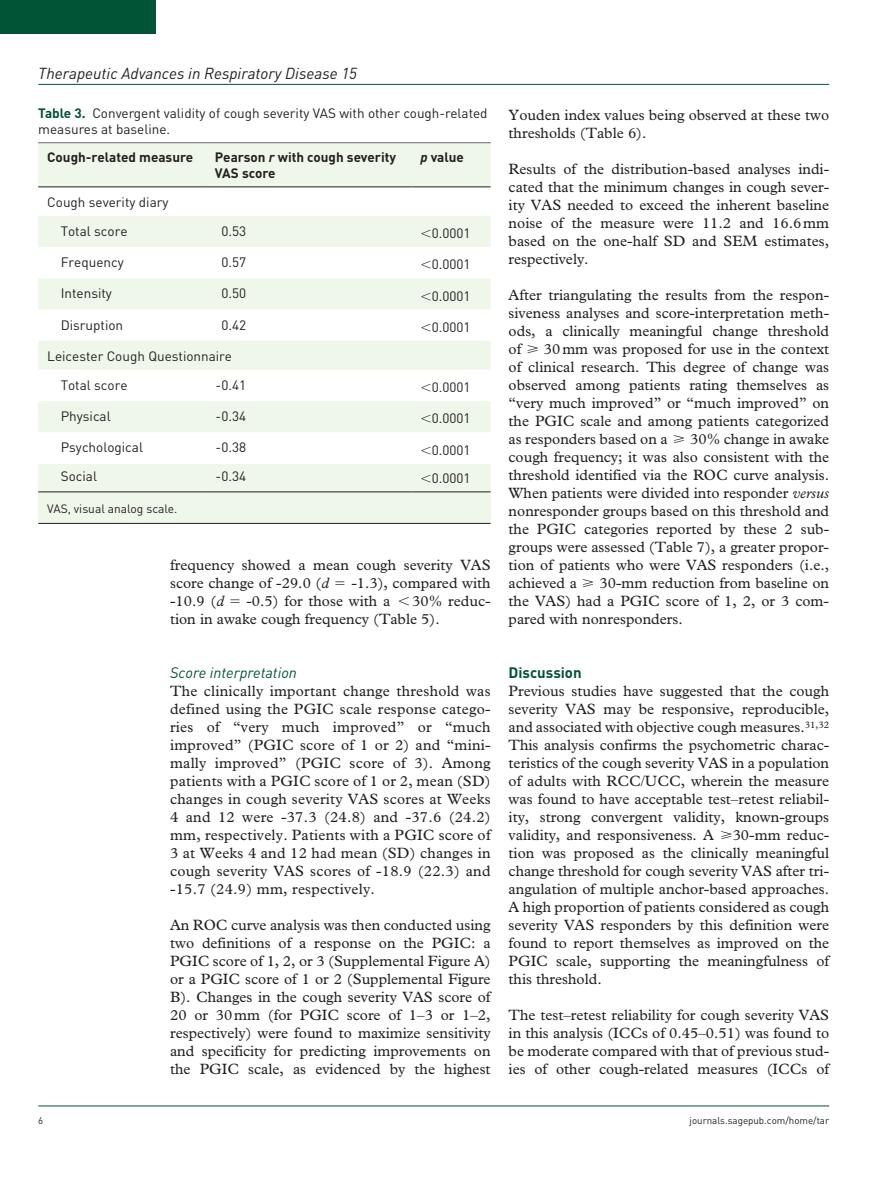
<style>
.page{position:relative;width:893px;height:1191px;background:#fff}
.page>*{position:absolute;margin:0;border:0;box-sizing:border-box;transform-origin:0 0}
.t1{font:italic 15.75px "DIN";color:#231f20}
.t2{font:15px/18px "Plantin Std";color:#231f20;text-align:justify}
.t3{font:italic 15px "DIN";color:#015436}
.t4{font:700 15px "DIN";color:#015436}
.t5{font:13.5px/29px "DIN";color:#231f20}
.t6{font:700 13.5px/15.8px "DIN";color:#231f20}
.t7{font:12px "DIN";color:#231f20}
.t8{font:9.75px "DIN";color:#231f20}
.s1{font-weight:700;color:#015436}
.s2{font-style:italic}
</style>
<div class="page">
<hr style="left:38px;top:84px;width:791px;height:1px;background:#015436">
<hr style="left:38px;top:1105px;width:791px;height:1px;background:#015436">
<div style="left:0;top:0;width:155px;height:34px;background:#015436"></div>
<div style="left:38px;top:491px;width:453px;height:32px;background:#eff7ea"></div>
<hr style="left:38px;top:523px;width:453px;height:1px;background:#231f20">
<div style="left:38px;top:143px;width:453px;height:348px;background:#eff7ea"></div>
<svg style="left:38px;top:187px;width:453px;height:276px"></svg>
<hr style="left:38px;top:186px;width:168px;height:1px;background:#231f20">
<hr style="left:206px;top:186px;width:205px;height:1px;background:#231f20">
<hr style="left:411px;top:186px;width:80px;height:1px;background:#231f20">
<hr style="left:38px;top:491px;width:168px;height:1px;background:#231f20">
<hr style="left:206px;top:491px;width:205px;height:1px;background:#231f20">
<hr style="left:411px;top:491px;width:80px;height:1px;background:#231f20">
<svg style="left:422px;top:230px;width:9px;height:8px"></svg>
<svg style="left:422px;top:261px;width:9px;height:8px"></svg>
<svg style="left:422px;top:292px;width:9px;height:8px"></svg>
<svg style="left:422px;top:324px;width:9px;height:7px"></svg>
<svg style="left:422px;top:384px;width:9px;height:8px"></svg>
<svg style="left:422px;top:415px;width:9px;height:8px"></svg>
<svg style="left:422px;top:446px;width:9px;height:8px"></svg>
<svg style="left:422px;top:475px;width:9px;height:7px"></svg>
<p class="t1" style="left:38px;top:63px;width:320px">Therapeutic Advances in Respiratory Disease 15</p>
<p class="t5" style="left:38px;top:105px;width:451px;line-height:15.8px"><span class="s1">Table 3.</span> Convergent validity of cough severity VAS with other cough-related measures at baseline.</p>
<p class="t6" style="left:47px;top:149px;width:147px">Cough-related measure</p>
<p class="t6" style="left:215px;top:149px;width:183px">Pearson <span class="s2">r</span> with cough severity<br>VAS score</p>
<p class="t6" style="left:420px;top:149px;width:45px"><span class="s2">p</span> value</p>
<p class="t5" style="left:61px;top:187px;width:109px;text-indent:-14px">Cough severity diary<br>Total score</p>
<p class="t5" style="left:221px;top:216px;width:26px">0.53</p>
<p class="t5" style="left:432px;top:218px;width:40px">0.0001</p>
<p class="t5" style="left:61px;top:247px;width:65px">Frequency</p>
<p class="t5" style="left:221px;top:247px;width:26px">0.57</p>
<p class="t5" style="left:432px;top:250px;width:40px">0.0001</p>
<p class="t5" style="left:61px;top:279px;width:53px">Intensity</p>
<p class="t5" style="left:221px;top:279px;width:26px">0.50</p>
<p class="t5" style="left:432px;top:281px;width:40px">0.0001</p>
<p class="t5" style="left:61px;top:310px;width:64px">Disruption</p>
<p class="t5" style="left:221px;top:310px;width:26px">0.42</p>
<p class="t5" style="left:432px;top:312px;width:40px">0.0001</p>
<p class="t5" style="left:61px;top:341px;width:173px;text-indent:-14px">Leicester Cough Questionnaire<br>Total score</p>
<p class="t5" style="left:216px;top:370px;width:32px">-0.41</p>
<p class="t5" style="left:432px;top:372px;width:40px">0.0001</p>
<p class="t5" style="left:61px;top:401px;width:51px">Physical</p>
<p class="t5" style="left:216px;top:401px;width:32px">-0.34</p>
<p class="t5" style="left:432px;top:404px;width:40px">0.0001</p>
<p class="t5" style="left:61px;top:433px;width:84px">Psychological</p>
<p class="t5" style="left:216px;top:433px;width:32px">-0.38</p>
<p class="t5" style="left:432px;top:435px;width:40px">0.0001</p>
<p class="t5" style="left:61px;top:461px;width:38px">Social</p>
<p class="t5" style="left:216px;top:461px;width:32px">-0.34</p>
<p class="t5" style="left:432px;top:463px;width:40px">0.0001</p>
<p class="t7" style="left:47px;top:501px;width:132px">VAS, visual analog scale.</p>
<p class="t2" style="left:170px;top:556px;width:322px">frequency showed a mean cough severity VAS score change of -29.0 (<span class="s2">d</span></p>
<p class="t2" style="left:351px;top:574px;width:141px">-1.3), compared with</p>
<p class="t2" style="left:170px;top:592px;width:55px">-10.9 (<span class="s2">d</span></p>
<p class="t2" style="left:246px;top:592px;width:145px">-0.5) for those with a</p>
<p class="t2" style="left:170px;top:592px;width:322px;text-indent:242px">30% reduc&shy;tion in awake cough frequency (Table 5).</p>
<p class="t3" style="left:170px;top:663px;width:128px">Score interpretation</p>
<p class="t2" style="left:170px;top:682px;width:322px">The clinically important change threshold was defined using the PGIC scale response catego&shy;ries of “very much improved” or “much improved” (PGIC score of 1 or 2) and “mini&shy;mally improved” (PGIC score of 3). Among patients with a PGIC score of 1 or 2, mean (SD) changes in cough severity VAS scores at Weeks 4 and 12 were -37.3 (24.8) and -37.6 (24.2) mm, respectively. Patients with a PGIC score of 3 at Weeks 4 and 12 had mean (SD) changes in cough severity VAS scores of -18.9 (22.3) and -15.7 (24.9) mm, respectively.</p>
<p class="t2" style="left:170px;top:916px;width:322px">An ROC curve analysis was then conducted using two definitions of a response on the PGIC: a PGIC score of 1, 2, or 3 (Supplemental Figure A) or a PGIC score of 1 or 2 (Supplemental Figure B). Changes in the cough severity VAS score of 20 or 30mm (for PGIC score of 1–3 or 1–2, respectively) were found to maximize sensitivity and specificity for predicting improvements on the PGIC scale, as evidenced by the highest</p>
<p class="t2" style="left:509px;top:106px;width:322px">Youden index values being observed at these two thresholds (Table 6).</p>
<p class="t2" style="left:509px;top:160px;width:322px">Results of the distribution-based analyses indi&shy;cated that the minimum changes in cough sever&shy;ity VAS needed to exceed the inherent baseline noise of the measure were 11.2 and 16.6mm based on the one-half SD and SEM estimates, respectively.</p>
<p class="t2" style="left:509px;top:286px;width:322px">After triangulating the results from the respon&shy;siveness analyses and score-interpretation meth&shy;ods, a clinically meaningful change threshold of ⩾ 30mm was proposed for use in the context of clinical research. This degree of change was observed among patients rating themselves as “very much improved” or “much improved” on the PGIC scale and among patients categorized as responders based on a ⩾ 30% change in awake cough frequency; it was also consistent with the threshold identified via the ROC curve analysis.<br>When patients were divided into responder <span class="s2">versus </span>nonresponder groups based on this threshold and the PGIC categories reported by these 2 sub&shy;groups were assessed (Table 7), a greater propor&shy;tion of patients who were VAS responders (i.e., achieved a ⩾ 30-mm reduction from baseline on the VAS) had a PGIC score of 1, 2, or 3 com&shy;pared with nonresponders.</p>
<p class="t4" style="left:509px;top:663px;width:75px">Discussion</p>
<p class="t2" style="left:509px;top:682px;width:322px">Previous studies have suggested that the cough severity VAS may be responsive, reproducible, and associated with objective cough measures.<sup>31,32<br></sup>This analysis confirms the psychometric charac&shy;teristics of the cough severity VAS in a population of adults with RCC/UCC, wherein the measure was found to have acceptable test–retest reliabil&shy;ity, strong convergent validity, known-groups validity, and responsiveness. A ⩾30-mm reduc&shy;tion was proposed as the clinically meaningful change threshold for cough severity VAS after tri&shy;angulation of multiple anchor-based approaches.<br>A high proportion of patients considered as cough severity VAS responders by this definition were found to report themselves as improved on the PGIC scale, supporting the meaningfulness of this threshold.</p>
<p class="t2" style="left:509px;top:1006px;width:322px">The test–retest reliability for cough severity VAS in this analysis (ICCs of 0.45–0.51) was found to be moderate compared with that of previous stud&shy;ies of other cough-related measures (ICCs of</p>
<p class="t8" style="left:38px;top:1114px;width:7px">6</p>
<p class="t8" style="left:689px;top:1114px;width:141px">journals.sagepub.com/home/tar</p>
</div>
